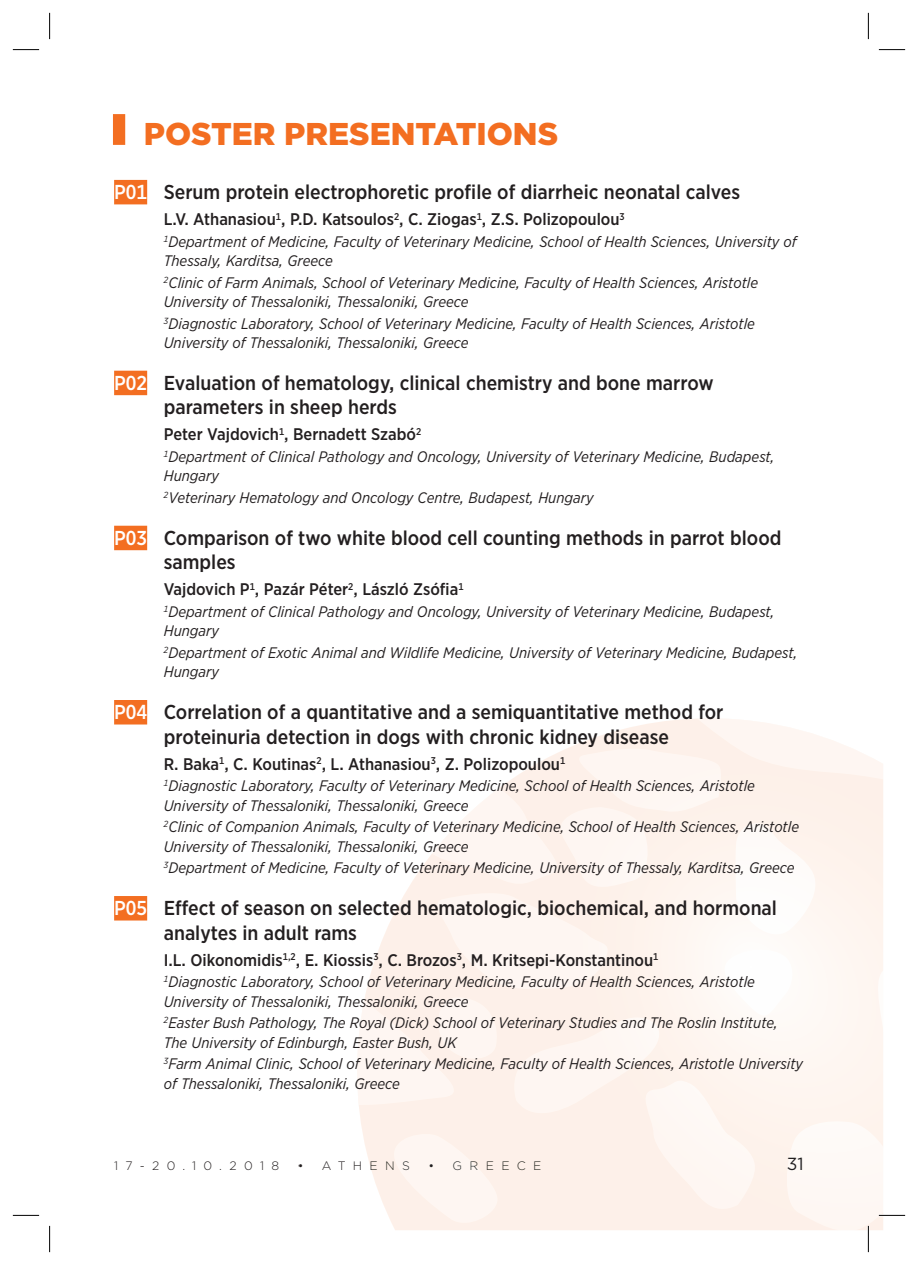
<style>
.page{position:relative;width:918px;height:1265px;background:#fff}
.page>*{position:absolute;margin:0;border:0;box-sizing:border-box;transform-origin:0 0}
.t1{font:900 31.5px "Gotham";color:#f36e21}
.t2{font:500 20.12px/24.5px "Gotham Narrow";color:#231f20}
.t3{font:17.5px "Gotham";color:#231f20}
.t4{font:500 16.8px "Gotham Narrow";color:#231f20}
.t5{font:italic 15.22px/19.2px "Gotham Narrow";color:#231f20}
.t6{font:300 12.25px "Gotham";letter-spacing:.6em;color:#231f20}
.s1{color:#fff}
</style>
<div class="page">
<div style="left:113px;top:114px;width:12px;height:31px;background:#f36e21"></div>
<div style="left:114px;top:180px;width:33px;height:24px;background:#f36e21"></div>
<div style="left:114px;top:371px;width:33px;height:24px;background:#f36e21"></div>
<div style="left:114px;top:526px;width:33px;height:24px;background:#f36e21"></div>
<div style="left:114px;top:700px;width:33px;height:24px;background:#f36e21"></div>
<div style="left:114px;top:896px;width:33px;height:25px;background:#f36e21"></div>
<svg style="left:13px;top:49px;width:26px;height:1px"></svg>
<svg style="left:879px;top:49px;width:26px;height:1px"></svg>
<svg style="left:13px;top:1215px;width:26px;height:1px"></svg>
<svg style="left:49px;top:13px;width:1px;height:26px"></svg>
<svg style="left:49px;top:1226px;width:1px;height:26px"></svg>
<svg style="left:868px;top:13px;width:1px;height:26px"></svg>
<svg style="left:357px;top:718px;width:548px;height:534px"></svg>
<h1 class="t1" style="left:144px;top:112px;width:416px">POSTER PRESENTATIONS</h1>
<h2 class="t2" style="left:114px;top:180px;width:627px"><span class="s1">P01</span> Serum protein electrophoretic profile of diarrheic neonatal calves</h2>
<p class="t4" style="left:164px;top:209px;width:462px">L.V. Athanasiou<sup>1</sup>, P.D. Katsoulos<sup>2</sup>, C. Ziogas<sup>1</sup>, Z.S. Polizopoulou<sup>3</sup></p>
<p class="t5" style="left:164px;top:232px;width:634px"><sup>1</sup>Department of Medicine, Faculty of Veterinary Medicine, School of Health Sciences, University of<br>Thessaly, Karditsa, Greece</p>
<p class="t5" style="left:164px;top:273px;width:596px"><sup>2</sup> Clinic of Farm Animals, School of Veterinary Medicine, Faculty of Health Sciences, Aristotle<br>University of Thessaloniki, Thessaloniki, Greece</p>
<p class="t5" style="left:164px;top:314px;width:593px"><sup>3</sup>Diagnostic Laboratory, School of Veterinary Medicine, Faculty of Health Sciences, Aristotle<br>University of Thessaloniki, Thessaloniki, Greece</p>
<h2 class="t2" style="left:164px;top:370px;width:551px;text-indent:-50px"><span class="s1">P02</span> Evaluation of hematology, clinical chemistry and bone marrow parameters in sheep herds</h2>
<p class="t4" style="left:164px;top:424px;width:259px">Peter Vajdovich<sup>1</sup>, Bernadett Szabó<sup>2</sup></p>
<p class="t5" style="left:164px;top:447px;width:612px"><sup>1</sup>Department of Clinical Pathology and Oncology, University of Veterinary Medicine, Budapest,<br>Hungary</p>
<p class="t5" style="left:164px;top:488px;width:431px"><sup>2</sup> Veterinary Hematology and Oncology Centre, Budapest, Hungary</p>
<h2 class="t2" style="left:164px;top:525px;width:619px;text-indent:-50px"><span class="s1">P03</span> Comparison of two white blood cell counting methods in parrot blood samples</h2>
<p class="t4" style="left:164px;top:579px;width:301px">Vajdovich P<sup>1</sup>, Pazár Péter<sup>2</sup>, László Zsófia<sup>1</sup></p>
<p class="t5" style="left:164px;top:602px;width:612px"><sup>1</sup>Department of Clinical Pathology and Oncology, University of Veterinary Medicine, Budapest,<br>Hungary</p>
<p class="t5" style="left:164px;top:643px;width:635px"><sup>2</sup> Department of Exotic Animal and Wildlife Medicine, University of Veterinary Medicine, Budapest,<br>Hungary</p>
<h2 class="t2" style="left:114px;top:700px;width:611px;text-align:center"><span class="s1">P04</span> Correlation of a quantitative and a semiquantitative method for proteinuria detection in dogs with chronic kidney disease</h2>
<p class="t4" style="left:164px;top:753px;width:403px">R. Baka<sup>1</sup>, C. Koutinas<sup>2</sup>, L. Athanasiou<sup>3</sup>, Z. Polizopoulou<sup>1</sup></p>
<p class="t5" style="left:164px;top:776px;width:593px"><sup>1</sup>Diagnostic Laboratory, Faculty of Veterinary Medicine, School of Health Sciences, Aristotle<br>University of Thessaloniki, Thessaloniki, Greece</p>
<p class="t5" style="left:164px;top:817px;width:637px"><sup>2</sup> Clinic of Companion Animals, Faculty of Veterinary Medicine, School of Health Sciences, Aristotle<br>University of Thessaloniki, Thessaloniki, Greece</p>
<p class="t5" style="left:164px;top:858px;width:632px"><sup>3</sup>Department of Medicine, Faculty of Veterinary Medicine, University of Thessaly, Karditsa, Greece</p>
<h2 class="t2" style="left:164px;top:896px;width:615px;text-indent:-50px"><span class="s1">P05</span> Effect of season on selected hematologic, biochemical, and hormonal analytes in adult rams</h2>
<p class="t4" style="left:164px;top:949px;width:496px">I.L. Oikonomidis<sup>1,2</sup>, E. Kiossis<sup>3</sup>, C. Brozos<sup>3</sup>, M. Kritsepi-Konstantinou<sup>1</sup></p>
<p class="t5" style="left:164px;top:972px;width:593px"><sup>1</sup>Diagnostic Laboratory, School of Veterinary Medicine, Faculty of Health Sciences, Aristotle<br>University of Thessaloniki, Thessaloniki, Greece</p>
<p class="t5" style="left:164px;top:1013px;width:616px"><sup>2</sup> Easter Bush Pathology, The Royal (Dick) School of Veterinary Studies and The Roslin Institute,<br>The University of Edinburgh, Easter Bush, UK</p>
<p class="t5" style="left:164px;top:1054px;width:641px"><sup>3</sup>Farm Animal Clinic, School of Veterinary Medicine, Faculty of Health Sciences, Aristotle University of Thessaloniki, Thessaloniki, Greece</p>
<p class="t6" style="left:114px;top:1158px;width:167px">17-20.10.2018</p>
<p class="t6" style="left:298px;top:1158px;width:114px">• ATHENS</p>
<p class="t6" style="left:428px;top:1158px;width:115px">• GREECE</p>
<p class="t3" style="left:787px;top:1152px;width:18px">31</p>
</div>
